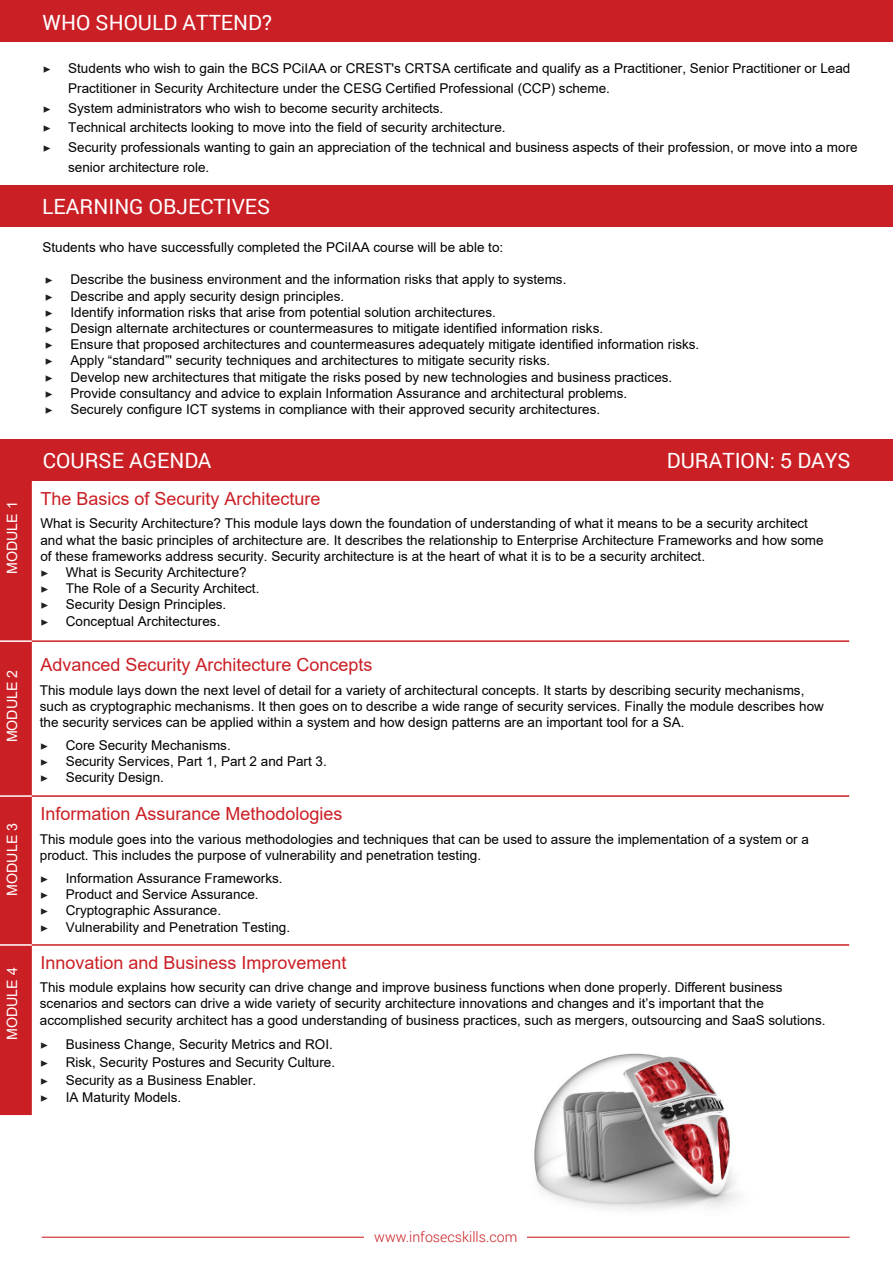
<style>
.page{position:relative;width:893px;height:1263px;background:#fff}
.page>*{position:absolute;margin:0;border:0;box-sizing:border-box;transform-origin:0 0}
.t1{font:21px "Roboto";color:#fff}
.Bullet_Points{font:18px "Arial";color:#ca1f25}
.t2{font:14.25px "Arial";color:#fff}
.t3{font:300 14.25px "Roboto";color:#ca1f25}
.Bullet_Points-2{font:13.5px/16.2px "Arial";color:#000}
.Bullet_Points-3{font:13.5px "Minion Pro";color:#231f20}
.s1{font-family:"Arial"}
.s2{font-family:"Minion Pro";color:#231f20}
</style>
<div class="page">
<div style="left:0;top:439px;width:893px;height:41px;background:#ca1f25"></div>
<div style="left:0;top:480px;width:32px;height:635px;background:#ca1f25"></div>
<hr style="left:0;top:640px;width:32px;height:2px;background:#fff">
<hr style="left:0;top:795px;width:32px;height:2px;background:#fff">
<hr style="left:0;top:944px;width:32px;height:2px;background:#fff">
<hr style="left:32px;top:640px;width:817px;height:2px;background:#ca1f25">
<hr style="left:32px;top:795px;width:817px;height:2px;background:#ca1f25">
<hr style="left:32px;top:944px;width:817px;height:2px;background:#ca1f25">
<div style="left:0;top:0;width:893px;height:41px;background:#ca1f25"></div>
<div style="left:0;top:186px;width:893px;height:41px;background:#ca1f25"></div>
<hr style="left:42px;top:1237px;width:808px;height:1px;background:#ca1f25">
<div style="left:364px;top:1212px;width:163px;height:41px;background:#fff"></div>
<img style="left:534px;top:1053px;width:204px;height:157px">
<p class="t2" style="left:2px;top:574px;width:74px;rotate:-90deg">MODULE 1</p>
<p class="t2" style="left:2px;top:742px;width:74px;rotate:-90deg">MODULE 2</p>
<p class="t2" style="left:2px;top:896px;width:74px;rotate:-90deg">MODULE 3</p>
<p class="t2" style="left:2px;top:1040px;width:74px;rotate:-90deg">MODULE 4</p>
<p class="t1" style="left:43px;top:8px;width:231px">WHO SHOULD ATTEND?</p>
<p class="Bullet_Points-3" style="left:43px;top:60px;width:10px">▶</p>
<p class="Bullet_Points-2" style="left:68px;top:59px;width:784px;line-height:19.6px">Students who wish to gain the BCS PCiIAA or CREST's CRTSA certificate and qualify as a Practitioner, Senior Practitioner or Lead<br>Practitioner in Security Architecture under the CESG Certified Professional (CCP) scheme.</p>
<p class="Bullet_Points-3" style="left:43px;top:99px;width:10px">▶</p>
<p class="Bullet_Points-2" style="left:68px;top:100px;width:377px">System administrators who wish to become security architects.</p>
<p class="Bullet_Points-3" style="left:43px;top:119px;width:10px">▶</p>
<p class="Bullet_Points-2" style="left:68px;top:119px;width:439px">Technical architects looking to move into the field of security architecture.</p>
<p class="Bullet_Points-3" style="left:43px;top:139px;width:10px">▶</p>
<p class="Bullet_Points-2" style="left:68px;top:137px;width:791px;line-height:19.6px">Security professionals wanting to gain an appreciation of the technical and business aspects of their profession, or move into a more senior architecture role.</p>
<h1 class="t1" style="left:42px;top:192px;width:230px">LEARNING OBJECTIVES</h1>
<p class="Bullet_Points-2" style="left:42px;top:239px;width:462px">Students who have successfully completed the PCiIAA course will be able to:</p>
<p class="Bullet_Points-3" style="left:45px;top:271px;width:10px">▶</p>
<p class="Bullet_Points-2" style="left:70px;top:271px;width:497px">Describe the business environment and the information risks that apply to systems.</p>
<p class="Bullet_Points-3" style="left:45px;top:287px;width:10px">▶</p>
<p class="Bullet_Points-2" style="left:70px;top:288px;width:275px">Describe and apply security design principles.</p>
<p class="Bullet_Points-3" style="left:45px;top:303px;width:10px">▶</p>
<p class="Bullet_Points-2" style="left:70px;top:304px;width:427px">Identify information risks that arise from potential solution architectures.</p>
<p class="Bullet_Points-3" style="left:45px;top:320px;width:10px">▶</p>
<p class="Bullet_Points-2" style="left:70px;top:320px;width:534px">Design alternate architectures or countermeasures to mitigate identified information risks.</p>
<p class="Bullet_Points-3" style="left:45px;top:336px;width:10px">▶</p>
<p class="Bullet_Points-2" style="left:70px;top:336px;width:630px">Ensure that proposed architectures and countermeasures adequately mitigate identified information risks.</p>
<p class="Bullet_Points-3" style="left:45px;top:352px;width:10px">▶</p>
<p class="Bullet_Points-2" style="left:70px;top:352px;width:481px">Apply “standard”' security techniques and architectures to mitigate security risks.</p>
<p class="Bullet_Points-3" style="left:45px;top:368px;width:10px">▶</p>
<p class="Bullet_Points-2" style="left:70px;top:369px;width:603px">Develop new architectures that mitigate the risks posed by new technologies and business practices.</p>
<p class="Bullet_Points-3" style="left:45px;top:384px;width:10px">▶</p>
<p class="Bullet_Points-2" style="left:70px;top:385px;width:558px">Provide consultancy and advice to explain Information Assurance and architectural problems.</p>
<p class="Bullet_Points-3" style="left:45px;top:401px;width:10px">▶</p>
<p class="Bullet_Points-2" style="left:70px;top:401px;width:531px">Securely configure ICT systems in compliance with their approved security architectures.</p>
<p class="t1" style="left:43px;top:445px;width:170px">COURSE AGENDA</p>
<p class="t1" style="left:667px;top:445px;width:185px">DURATION: <span class="s1">5</span> DAYS</p>
<p class="Bullet_Points" style="left:40px;top:486px;width:282px">The Basics of Security Architecture</p>
<p class="Bullet_Points-2" style="left:40px;top:515px;width:785px">What is Security Architecture? This module lays down the foundation of understanding of what it means to be a security architect and what the basic principles of architecture are. It describes the relationship to Enterprise Architecture Frameworks and how some of these frameworks address security. Security architecture is at the heart of what it is to be a security architect.<br><span class="s2">▶</span></p>
<p class="Bullet_Points-2" style="left:66px;top:564px;width:182px">What is Security Architecture?</p>
<p class="Bullet_Points-3" style="left:40px;top:580px;width:10px">▶</p>
<p class="Bullet_Points-2" style="left:66px;top:580px;width:195px">The Role of a Security Architect.</p>
<p class="Bullet_Points-3" style="left:40px;top:596px;width:10px">▶</p>
<p class="Bullet_Points-2" style="left:66px;top:596px;width:162px">Security Design Principles.</p>
<p class="Bullet_Points-3" style="left:40px;top:612px;width:10px">▶</p>
<p class="Bullet_Points-2" style="left:66px;top:613px;width:156px">Conceptual Architectures.</p>
<p class="Bullet_Points" style="left:40px;top:653px;width:334px">Advanced Security Architecture Concepts</p>
<p class="Bullet_Points-2" style="left:40px;top:682px;width:786px">This module lays down the next level of detail for a variety of architectural concepts. It starts by describing security mechanisms, such as cryptographic mechanisms. It then goes on to describe a wide range of security services. Finally the module describes how the security services can be applied within a system and how design patterns are an important tool for a SA.</p>
<p class="Bullet_Points-3" style="left:40px;top:736px;width:10px">▶</p>
<p class="Bullet_Points-2" style="left:66px;top:737px;width:167px">Core Security Mechanisms.</p>
<p class="Bullet_Points-3" style="left:40px;top:752px;width:10px">▶</p>
<p class="Bullet_Points-2" style="left:66px;top:753px;width:263px">Security Services, Part 1, Part 2 and Part 3.</p>
<p class="Bullet_Points-3" style="left:40px;top:769px;width:10px">▶</p>
<p class="Bullet_Points-2" style="left:66px;top:769px;width:100px">Security Design.</p>
<p class="Bullet_Points" style="left:40px;top:801px;width:304px">Information Assurance Methodologies</p>
<p class="Bullet_Points-2" style="left:40px;top:831px;width:771px">This module goes into the various methodologies and techniques that can be used to assure the implementation of a system or a product. This includes the purpose of vulnerability and penetration testing.</p>
<p class="Bullet_Points-3" style="left:40px;top:870px;width:10px">▶</p>
<p class="Bullet_Points-2" style="left:66px;top:870px;width:218px">Information Assurance Frameworks.</p>
<p class="Bullet_Points-3" style="left:40px;top:886px;width:10px">▶</p>
<p class="Bullet_Points-2" style="left:66px;top:886px;width:194px">Product and Service Assurance.</p>
<p class="Bullet_Points-3" style="left:40px;top:902px;width:10px">▶</p>
<p class="Bullet_Points-2" style="left:66px;top:902px;width:157px">Cryptographic Assurance.</p>
<p class="Bullet_Points-3" style="left:40px;top:918px;width:10px">▶</p>
<p class="Bullet_Points-2" style="left:66px;top:919px;width:226px">Vulnerability and Penetration Testing.</p>
<p class="Bullet_Points" style="left:40px;top:950px;width:308px">Innovation and Business Improvement</p>
<p class="Bullet_Points-2" style="left:40px;top:979px;width:787px">This module explains how security can drive change and improve business functions when done properly. Different business scenarios and sectors can drive a wide variety of security architecture innovations and changes and it’s important that the accomplished security architect has a good understanding of business practices, such as mergers, outsourcing and SaaS solutions.</p>
<p class="Bullet_Points-3" style="left:40px;top:1036px;width:10px">▶</p>
<p class="Bullet_Points-2" style="left:66px;top:1036px;width:269px">Business Change, Security Metrics and ROI.</p>
<p class="Bullet_Points-3" style="left:40px;top:1053px;width:10px">▶</p>
<p class="Bullet_Points-2" style="left:66px;top:1054px;width:271px">Risk, Security Postures and Security Culture.</p>
<p class="Bullet_Points-3" style="left:40px;top:1071px;width:10px">▶</p>
<p class="Bullet_Points-2" style="left:66px;top:1071px;width:192px">Security as a Business Enabler.</p>
<p class="Bullet_Points-3" style="left:40px;top:1089px;width:10px">▶</p>
<p class="Bullet_Points-2" style="left:66px;top:1089px;width:117px">IA Maturity Models.</p>
<p class="t3" style="left:374px;top:1227px;width:145px">www.infosecskills.com</p>
</div>
